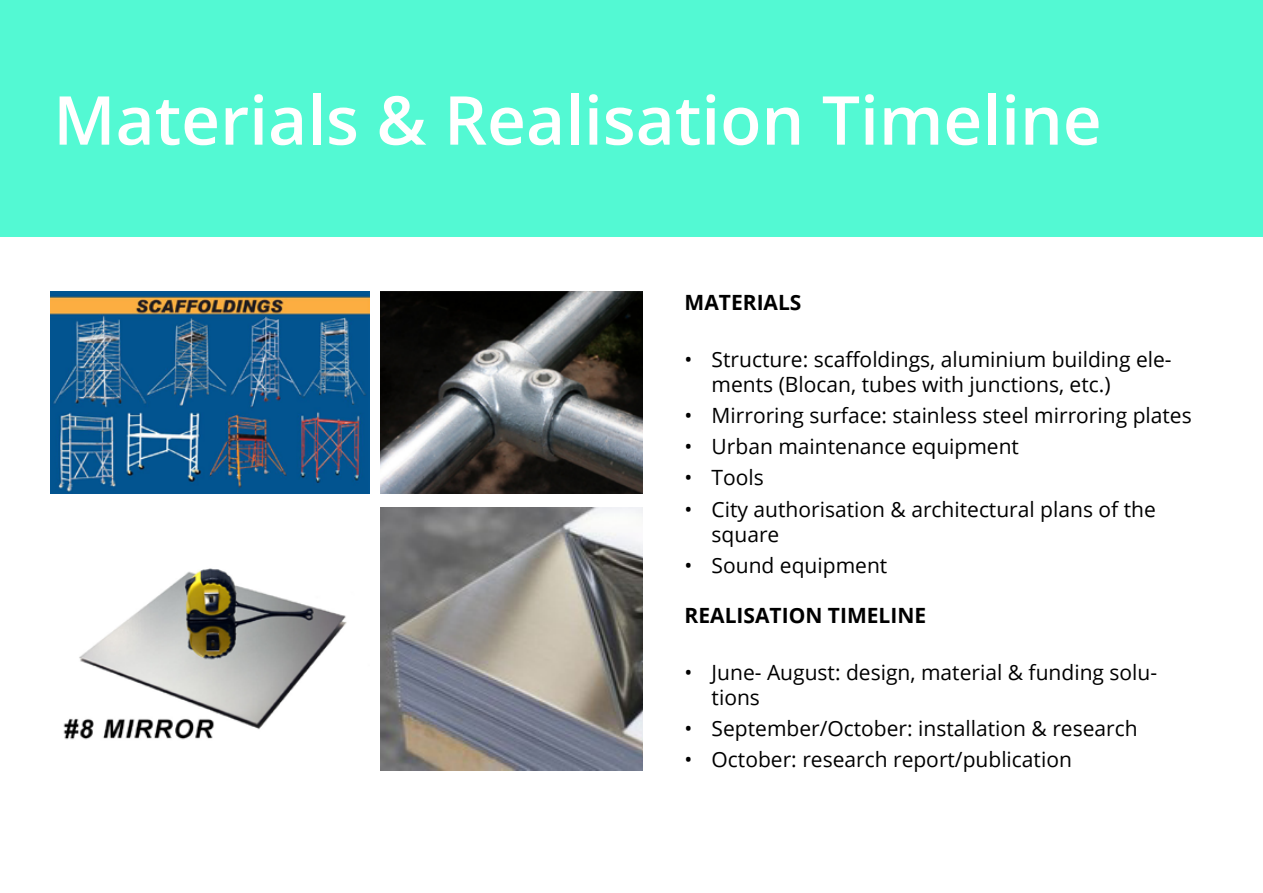
<style>
.page{position:relative;width:1263px;height:893px;background:#fff}
.page>*{position:absolute;margin:0;border:0;box-sizing:border-box;transform-origin:0 0}
.t1{font:600 67.5px "Open Sans";color:#fff}
.t2{font:21px/25.2px "Open Sans";color:#000}
.t3{font:700 21px "Open Sans";color:#000}
</style>
<div class="page">
<div style="left:0;top:0;width:1263px;height:237px;background:#53f9d3"></div>
<img style="left:51px;top:292px;width:319px;height:201px">
<img style="left:63px;top:568px;width:284px;height:172px">
<img style="left:381px;top:292px;width:261px;height:201px">
<img style="left:381px;top:507px;width:261px;height:264px">
<h1 class="t1" style="left:53px;top:74px;width:1050px">Materials &amp; Realisation Timeline</h1>
<p class="t3" style="left:685px;top:288px;width:118px">MATERIALS</p>
<p class="t2" style="left:712px;top:346px;width:462px;text-indent:-27px">• Structure: scaffoldings, aluminium building ele&shy;ments (Blocan, tubes with junctions, etc.)</p>
<p class="t2" style="left:685px;top:402px;width:509px">• Mirroring surface: stainless steel mirroring plates</p>
<p class="t2" style="left:685px;top:433px;width:336px">• Urban maintenance equipment</p>
<p class="t2" style="left:685px;top:465px;width:81px">• Tools</p>
<p class="t2" style="left:712px;top:496px;width:446px;text-indent:-27px">• City authorisation &amp; architectural plans of the square</p>
<p class="t2" style="left:685px;top:552px;width:204px">• Sound equipment</p>
<p class="t3" style="left:685px;top:601px;width:243px">REALISATION TIMELINE</p>
<p class="t2" style="left:712px;top:659px;width:447px;text-indent:-27px">• June- August: design, material &amp; funding solu&shy;tions</p>
<p class="t2" style="left:685px;top:715px;width:455px">• September/October: installation &amp; research</p>
<p class="t2" style="left:685px;top:747px;width:389px">• October: research report/publication</p>
</div>
